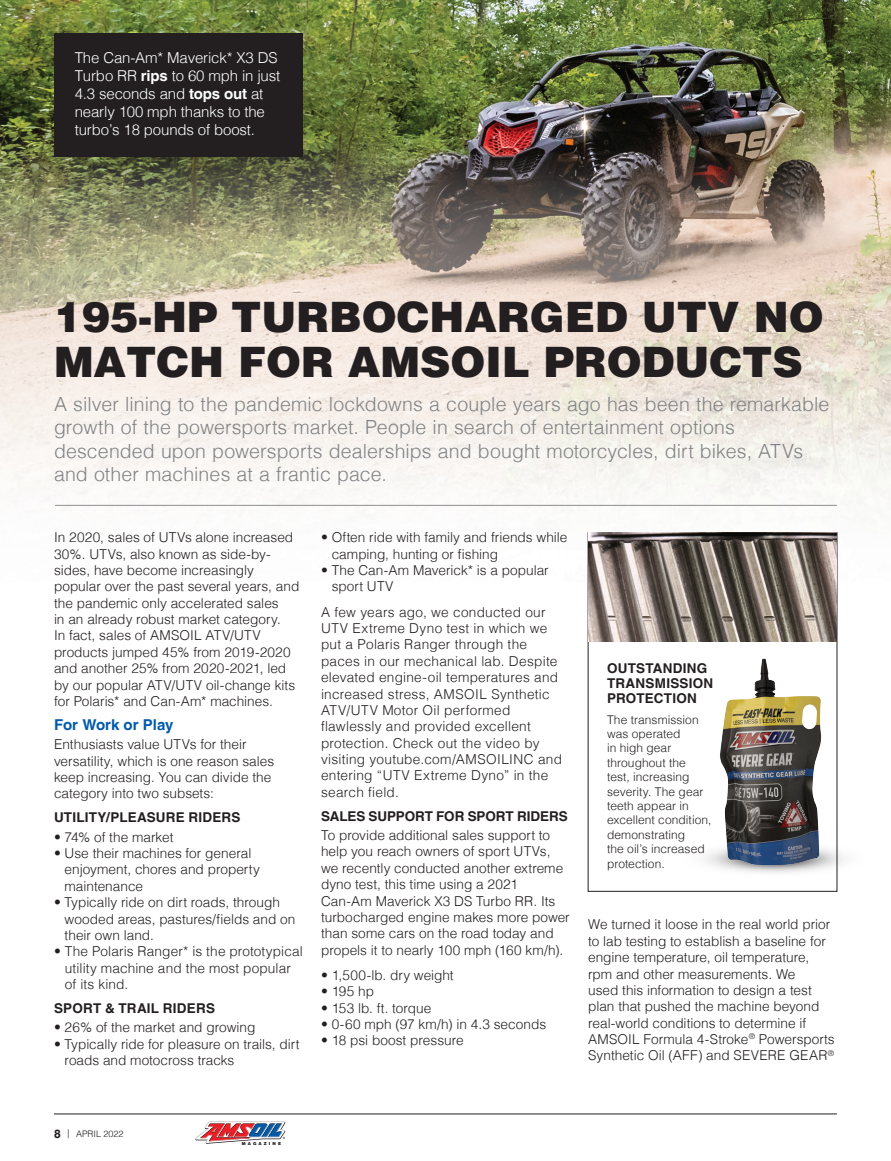
<style>
.page{position:relative;width:891px;height:1161px;background:#fff}
.page>*{position:absolute;margin:0;border:0;box-sizing:border-box;transform-origin:0 0}
.t1{font:900 42px/45px "Helvetica LT";color:#231f20}
.GrayType{font:300 19.5px/23.4px "Helvetica LT";letter-spacing:.005em;color:#808285}
.t2{font:300 15px/18px "Helvetica LT";letter-spacing:-.01em;color:#fff}
.BlueSubhead{font:700 15px "Helvetica LT";color:#015aaa}
.t3{font:300 13.65px/16.4px "Helvetica LT";color:#231f20}
.t4{font:300 13.65px/16.4px "Helvetica LT";letter-spacing:.02em;color:#231f20}
.BlueSubhead-2{font:700 13.5px/15px "Helvetica LT";letter-spacing:.015em;color:#231f20}
.BlueSubhead-3{font:700 13.5px "Helvetica LT";letter-spacing:-.005em;color:#231f20}
.t5{font:300 12px/14.4px "Helvetica LT";letter-spacing:.005em;color:#231f20}
.t6{font:300 9px "Helvetica LT";color:#231f20}
.t7{font:900 4.2px "Helvetica LT";letter-spacing:.5em;color:#231f20}
.s1{font-weight:700}
.s2{font-weight:700;font-size:12px}
</style>
<div class="page">
<img style="left:0;top:0;width:891px;height:1132px">
<hr style="left:54px;top:1114px;width:783px;height:1px;background:#231f20">
<svg style="left:195px;top:1121px;width:90px;height:23px"></svg>
<div style="left:588px;top:533px;width:249px;height:358px;background:#fff"></div>
<hr style="left:55px;top:505px;width:782px;height:1px;background:#231f20">
<img style="left:588px;top:532px;width:249px;height:110px">
<img style="left:705px;top:835px;width:158px;height:54px">
<img style="left:716px;top:658px;width:112px;height:213px">
<div style="left:54px;top:34px;width:249px;height:123px;background:#231f20"></div>
<p class="t2" style="left:75px;top:49px;width:207px">The Can-Am* Maverick* X3 DS<br>Turbo RR <span class="s1">rips</span> to 60 mph in just<br>4.3 seconds and <span class="s1">tops out</span> at nearly 100 mph thanks to the turbo’s 18 pounds of boost.</p>
<p class="t1" style="left:54px;top:293px;width:771px">195-HP TURBOCHARGED UTV NO<br>MATCH FOR AMSOIL PRODUCTS</p>
<p class="GrayType" style="left:54px;top:392px;width:777px">A silver lining to the pandemic lockdowns a couple years ago has been the remarkable growth of the powersports market. People in search of entertainment options descended upon powersports dealerships and bought motorcycles, dirt bikes, ATVs and other machines at a frantic pace.</p>
<p class="t3" style="left:54px;top:529px;width:247px">In 2020, sales of UTVs alone increased 30%. UTVs, also known as side-by&shy;sides, have become increasingly popular over the past several years, and the pandemic only accelerated sales<br>in an already robust market category.<br>In fact, sales of AMSOIL ATV/UTV products jumped 45% from 2019-2020 and another 25% from 2020-2021, led by our popular ATV/UTV oil-change kits for Polaris* and Can-Am* machines.</p>
<p class="BlueSubhead" style="left:54px;top:715px;width:121px">For Work or Play</p>
<p class="t3" style="left:54px;top:736px;width:222px">Enthusiasts value UTVs for their versatility, which is one reason sales keep increasing. You can divide the category into two subsets:</p>
<p class="BlueSubhead-2" style="left:54px;top:810px;width:188px">UTILITY/PLEASURE RIDERS</p>
<p class="t3" style="left:54px;top:829px;width:121px">• 74% of the market</p>
<p class="t3" style="left:65px;top:845px;width:197px;text-indent:-11px">• Use their machines for general enjoyment, chores and property maintenance</p>
<p class="t3" style="left:65px;top:894px;width:232px;text-indent:-11px">• Typically ride on dirt roads, through wooded areas, pastures/fields and on their own land.</p>
<p class="t3" style="left:65px;top:943px;width:239px;text-indent:-11px">• The Polaris Ranger* is the prototypical utility machine and the most popular of its kind.</p>
<p class="BlueSubhead-2" style="left:54px;top:1001px;width:163px">SPORT &amp; TRAIL RIDERS</p>
<p class="t3" style="left:54px;top:1019px;width:203px">• 26% of the market and growing</p>
<p class="t3" style="left:65px;top:1036px;width:236px;text-indent:-11px">• Typically ride for pleasure on trails, dirt roads and motocross tracks</p>
<p class="t3" style="left:332px;top:529px;width:237px;text-indent:-11px">• Often ride with family and friends while camping, hunting or fishing</p>
<p class="t3" style="left:332px;top:562px;width:219px;text-indent:-11px">• The Can-Am Maverick* is a popular sport UTV</p>
<p class="t4" style="left:321px;top:604px;width:243px">A few years ago, we conducted our<br>UTV Extreme Dyno test in which we put a Polaris Ranger through the paces in our mechanical lab. Despite elevated engine-oil temperatures and increased stress, AMSOIL Synthetic<br>ATV/UTV Motor Oil performed flawlessly and provided excellent protection. Check out the video by visiting youtube.com/AMSOILINC and entering “UTV Extreme Dyno” in the search field.</p>
<p class="BlueSubhead-3" style="left:321px;top:808px;width:248px">SALES SUPPORT FOR SPORT RIDERS</p>
<p class="t3" style="left:321px;top:827px;width:250px">To provide additional sales support to help you reach owners of sport UTVs, we recently conducted another extreme dyno test, this time using a 2021<br>Can-Am Maverick X3 DS Turbo RR. Its turbocharged engine makes more power than some cars on the road today and propels it to nearly 100 mph (160 km/h).</p>
<p class="t3" style="left:321px;top:967px;width:134px">• 1,500-lb. dry weight</p>
<p class="t3" style="left:321px;top:983px;width:54px">• 195 hp</p>
<p class="t3" style="left:321px;top:1000px;width:112px">• 153 lb. ft. torque</p>
<p class="t3" style="left:321px;top:1016px;width:227px">• 0-60 mph (97 km/h) in 4.3 seconds</p>
<p class="t3" style="left:321px;top:1032px;width:144px">• 18 psi boost pressure</p>
<p class="BlueSubhead-2" style="left:607px;top:660px;width:108px">OUTSTANDING<br>TRANSMISSION<br>PROTECTION</p>
<p class="t5" style="left:607px;top:712px;width:106px">The transmission was operated<br>in high gear throughout the test, increasing severity. The gear teeth appear in excellent condition, demonstrating<br>the oil’s increased protection.</p>
<p class="t3" style="left:588px;top:916px;width:248px">We turned it loose in the real world prior to lab testing to establish a baseline for engine temperature, oil temperature, rpm and other measurements. We<br>used this information to design a test plan that pushed the machine beyond real-world conditions to determine if AMSOIL Formula 4-Stroke<sup>®</sup> Powersports Synthetic Oil (AFF) and SEVERE GEAR<sup>®</sup></p>
<p class="t6" style="left:54px;top:1128px;width:71px"><span class="s2">8</span> | APRIL 2022</p>
<p class="t7" style="left:242px;top:1141px;width:41px">MAGAZINE</p>
</div>
